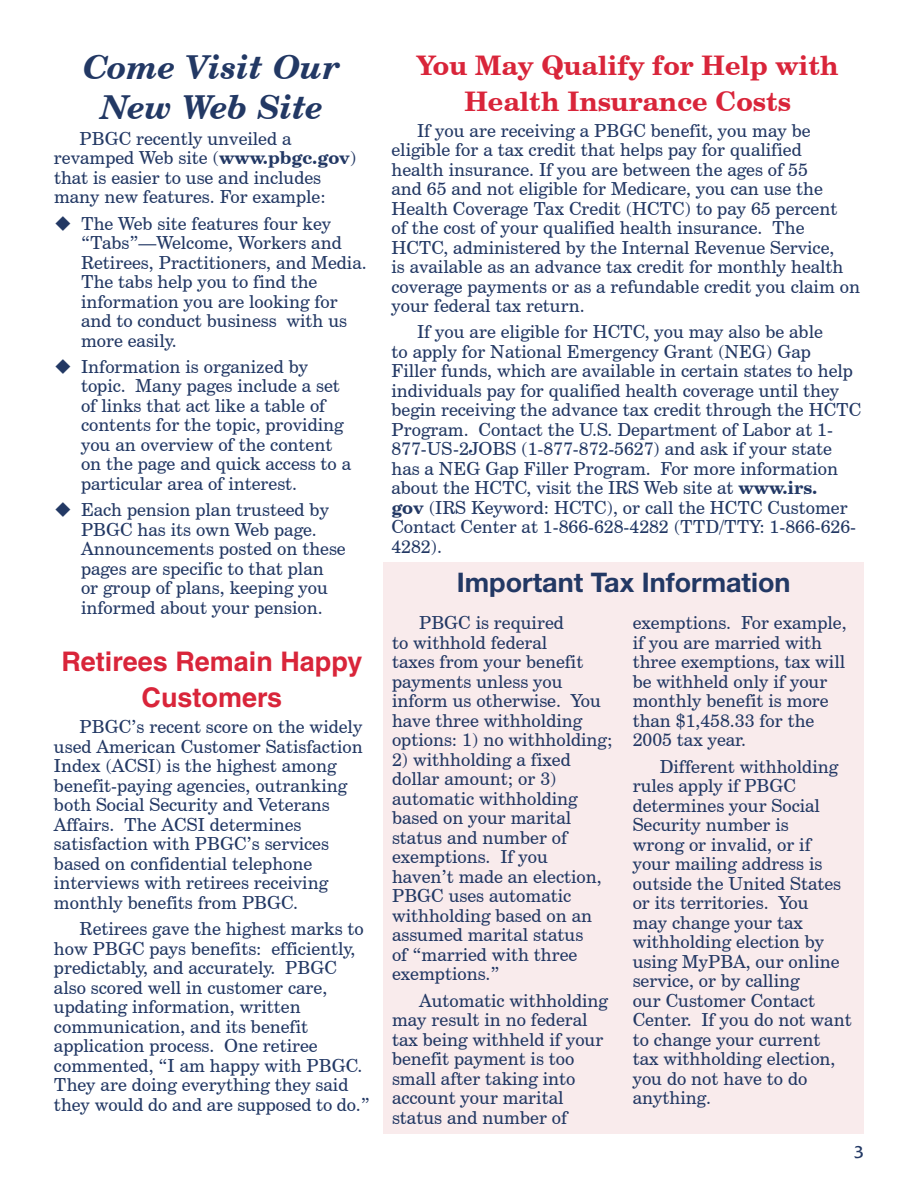
<style>
.page{position:relative;width:918px;height:1188px;background:#fff}
.page>*{position:absolute;margin:0;border:0;box-sizing:border-box;transform-origin:0 0}
.t1{font:italic 700 33px/39.6px "Century Schoolbook BT";color:#223864;text-align:center}
.t2{font:700 27px/36px "Century Schoolbook BT";color:#d9253a;text-align:center}
.t3{font:700 27px/36px "Helvetica";color:#d9253a;text-align:center}
.t4{font:700 27px "Helvetica Neue";color:#223864}
.t5{font:18px/19.5px "Century Schoolbook BT";color:#223864}
.t6{font:18px "Friz Quadrata";color:#223864}
.s1{font-weight:700}
</style>
<div class="page">
<div style="left:383px;top:562px;width:481px;height:59px;background:#f9ebec"></div>
<div style="left:383px;top:609px;width:481px;height:525px;background:#f9ebec"></div>
<h1 class="t1" style="left:83px;top:47px;width:259px">Come Visit Our<br>New Web Site</h1>
<p class="t5" style="left:54px;top:129px;width:304px;text-indent:26px">PBGC recently unveiled a revamped Web site (<span class="s1">www.pbgc.gov</span>) that is easier to use and includes many new features. For example:</p>
<p class="t5" style="left:81px;top:213px;width:287px;text-indent:-27px">◆ The Web site features four key “Tabs”—Welcome, Workers and<br>Retirees, Practitioners, and Media.<br>The tabs help you to find the information you are looking for and to conduct business with us more easily.</p>
<p class="t5" style="left:81px;top:357px;width:272px;text-indent:-27px">◆ Information is organized by topic. Many pages include a set of links that act like a table of contents for the topic, providing you an overview of the content on the page and quick access to a particular area of interest.</p>
<p class="t5" style="left:81px;top:500px;width:266px;text-indent:-27px">◆ Each pension plan trusteed by<br>PBGC has its own Web page.<br>Announcements posted on these pages are specific to that plan<br>or group of plans, keeping you informed about your pension.</p>
<h2 class="t3" style="left:61px;top:643px;width:303px">Retirees Remain Happy<br>Customers</h2>
<p class="t5" style="left:54px;top:717px;width:310px;text-indent:26px">PBGC’s recent score on the widely used American Customer Satisfaction Index (ACSI) is the highest among benefit-paying agencies, outranking both Social Security and Veterans Affairs. The ACSI determines satisfaction with PBGC’s services based on confidential telephone interviews with retirees receiving monthly benefits from PBGC.</p>
<p class="t5" style="left:54px;top:919px;width:317px;text-indent:26px">Retirees gave the highest marks to how PBGC pays benefits: efficiently, predictably, and accurately. PBGC also scored well in customer care, updating information, written communication, and its benefit application process. One retiree commented, “I am happy with PBGC.<br>They are doing everything they said they would do and are supposed to do.”</p>
<h2 class="t2" style="left:417px;top:46px;width:423px">You May Qualify for Help with<br>Health Insurance Costs</h2>
<p class="t5" style="left:392px;top:120px;width:470px;text-indent:26px">If you are receiving a PBGC benefit, you may be eligible for a tax credit that helps pay for qualified<br>health insurance. If you are between the ages of 55<br>and 65 and not eligible for Medicare, you can use the Health Coverage Tax Credit (HCTC) to pay 65 percent<br>of the cost of your qualified health insurance. The HCTC, administered by the Internal Revenue Service,<br>is available as an advance tax credit for monthly health coverage payments or as a refundable credit you claim on your federal tax return.</p>
<p class="t5" style="left:392px;top:322px;width:471px;text-indent:26px">If you are eligible for HCTC, you may also be able<br>to apply for National Emergency Grant (NEG) Gap<br>Filler funds, which are available in certain states to help individuals pay for qualified health coverage until they begin receiving the advance tax credit through the HCTC Program. Contact the U.S. Department of Labor at 1- 877-US-2JOBS (1-877-872-5627) and ask if your state has a NEG Gap Filler Program. For more information about the HCTC, visit the IRS Web site at <span class="s1">www.irs.<br>gov</span> (IRS Keyword: HCTC), or call the HCTC Customer Contact Center at 1-866-628-4282 (TTD/TTY: 1-866-626- 4282).</p>
<h2 class="t4" style="left:457px;top:566px;width:335px">Important Tax Information</h2>
<p class="t5" style="left:392px;top:613px;width:222px;text-indent:27px">PBGC is required<br>to withhold federal<br>taxes from your benefit payments unless you inform us otherwise. You have three withholding options: 1) no withholding;</p>
<p class="t5" style="left:392px;top:750px;width:211px">2) withholding a fixed dollar amount; or 3) automatic withholding based on your marital status and number of exemptions. If you haven’t made an election,<br>PBGC uses automatic withholding based on an assumed marital status of “married with three exemptions.”</p>
<p class="t5" style="left:392px;top:990px;width:217px;text-indent:27px">Automatic withholding may result in no federal tax being withheld if your benefit payment is too small after taking into account your marital status and number of</p>
<p class="t5" style="left:633px;top:613px;width:215px">exemptions. For example, if you are married with three exemptions, tax will be withheld only if your monthly benefit is more than $1,458.33 for the<br>2005 tax year.</p>
<p class="t5" style="left:633px;top:756px;width:220px;text-indent:27px">Different withholding rules apply if PBGC determines your Social<br>Security number is<br>wrong or invalid, or if your mailing address is outside the United States or its territories. You<br>may change your tax withholding election by using MyPBA, our online service, or by calling<br>our Customer Contact<br>Center. If you do not want to change your current<br>tax withholding election, you do not have to do anything.</p>
<p class="t6" style="left:854px;top:1142px;width:12px">3</p>
</div>
